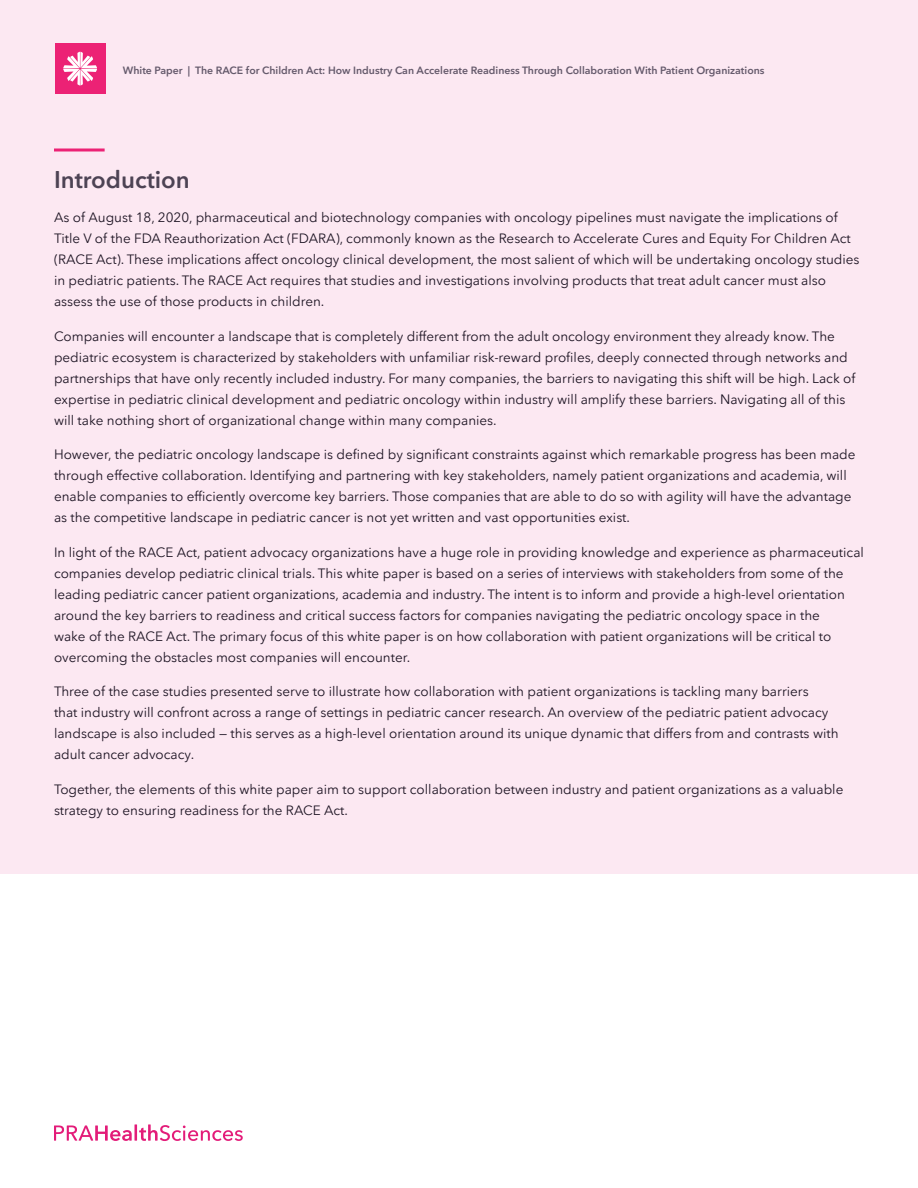
<style>
.page{position:relative;width:918px;height:1188px;background:#fff}
.page>*{position:absolute;margin:0;border:0;box-sizing:border-box;transform-origin:0 0}
.Headline{font:600 24px "PRA Sans";color:#4d4354}
.Body_text{font:13.5px/21px "PRA Sans";color:#1e1524}
.Citations_Bibliograp{font:600 10.5px "PRA Sans";color:#655a6c}
</style>
<div class="page">
<div style="left:0;top:0;width:918px;height:874px;background:#fce8f2"></div>
<svg style="left:54px;top:1125px;width:78px;height:16px"></svg>
<hr style="left:134px;top:1124px;width:3px;height:17px;background:#e31c79">
<svg style="left:139px;top:1124px;width:104px;height:17px"></svg>
<div style="left:55px;top:43px;width:50px;height:51px;background:#ec2275"></div>
<svg style="left:63px;top:52px;width:34px;height:34px"></svg>
<svg style="left:54px;top:148px;width:51px;height:4px"></svg>
<p class="Citations_Bibliograp" style="left:123px;top:64px;width:643px">White Paper | The RACE for Children Act: How Industry Can Accelerate Readiness Through Collaboration With Patient Organizations</p>
<p class="Headline" style="left:54px;top:165px;width:137px">Introduction</p>
<p class="Body_text" style="left:54px;top:207px;width:807px">As of August 18, 2020, pharmaceutical and biotechnology companies with oncology pipelines must navigate the implications of Title V of the FDA Reauthorization Act (FDARA), commonly known as the Research to Accelerate Cures and Equity For Children Act (RACE Act). These implications affect oncology clinical development, the most salient of which will be undertaking oncology studies in pediatric patients. The RACE Act requires that studies and investigations involving products that treat adult cancer must also assess the use of those products in children.</p>
<p class="Body_text" style="left:54px;top:326px;width:803px">Companies will encounter a landscape that is completely different from the adult oncology environment they already know. The pediatric ecosystem is characterized by stakeholders with unfamiliar risk-reward profiles, deeply connected through networks and partnerships that have only recently included industry. For many companies, the barriers to navigating this shift will be high. Lack of expertise in pediatric clinical development and pediatric oncology within industry will amplify these barriers. Navigating all of this will take nothing short of organizational change within many companies.</p>
<p class="Body_text" style="left:54px;top:444px;width:803px">However, the pediatric oncology landscape is defined by significant constraints against which remarkable progress has been made through effective collaboration. Identifying and partnering with key stakeholders, namely patient organizations and academia, will enable companies to efficiently overcome key barriers. Those companies that are able to do so with agility will have the advantage as the competitive landscape in pediatric cancer is not yet written and vast opportunities exist.</p>
<p class="Body_text" style="left:54px;top:542px;width:812px">In light of the RACE Act, patient advocacy organizations have a huge role in providing knowledge and experience as pharmaceutical companies develop pediatric clinical trials. This white paper is based on a series of interviews with stakeholders from some of the leading pediatric cancer patient organizations, academia and industry. The intent is to inform and provide a high-level orientation around the key barriers to readiness and critical success factors for companies navigating the pediatric oncology space in the<br>wake of the RACE Act. The primary focus of this white paper is on how collaboration with patient organizations will be critical to overcoming the obstacles most companies will encounter.</p>
<p class="Body_text" style="left:54px;top:681px;width:786px">Three of the case studies presented serve to illustrate how collaboration with patient organizations is tackling many barriers<br>that industry will confront across a range of settings in pediatric cancer research. An overview of the pediatric patient advocacy landscape is also included — this serves as a high-level orientation around its unique dynamic that differs from and contrasts with adult cancer advocacy.</p>
<p class="Body_text" style="left:54px;top:779px;width:791px">Together, the elements of this white paper aim to support collaboration between industry and patient organizations as a valuable strategy to ensuring readiness for the RACE Act.</p>
</div>
